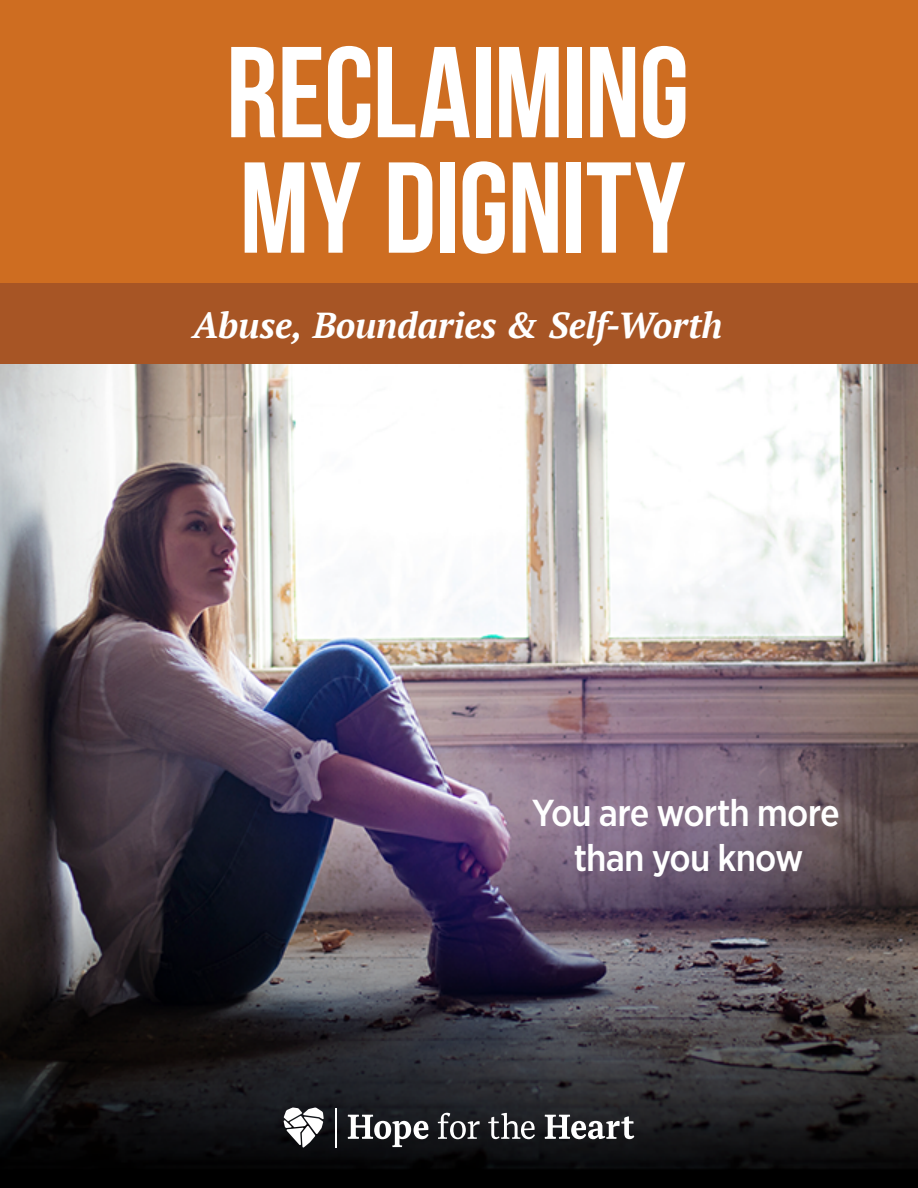
<style>
.page{position:relative;width:918px;height:1188px;background:#fff}
.page>*{position:absolute;margin:0;border:0;box-sizing:border-box;transform-origin:0 0}
.t1{font:700 129px/115.5px "Bebas Neue";letter-spacing:-.01em;color:#fff}
.t2{font:500 37.5px/45px "Gotham Narrow";letter-spacing:-.02em;color:#fff;text-align:center}
.t3{font:italic 700 36px "PT Serif";letter-spacing:-.005em;color:#fff}
</style>
<div class="page">
<img style="left:0;top:364px;width:918px;height:824px">
<div style="left:0;top:0;width:918px;height:284px;background:#ce6d21"></div>
<div style="left:0;top:284px;width:918px;height:80px;background:#a75525"></div>
<hr style="left:335px;top:1108px;width:2px;height:40px;background:#fff">
<svg style="left:348px;top:1115px;width:81px;height:32px"></svg>
<svg style="left:438px;top:1113px;width:42px;height:26px"></svg>
<svg style="left:488px;top:1113px;width:47px;height:26px"></svg>
<svg style="left:545px;top:1115px;width:89px;height:24px"></svg>
<svg style="left:284px;top:1108px;width:40px;height:40px"></svg>
<h1 class="t1" style="left:226px;top:33px;width:465px">RECLAIMING<br>MY DIGNITY</h1>
<p class="t3" style="left:192px;top:302px;width:532px">Abuse, Boundaries &amp; Self-Worth</p>
<p class="t2" style="left:532px;top:790px;width:310px">You are worth more than you know</p>
</div>
